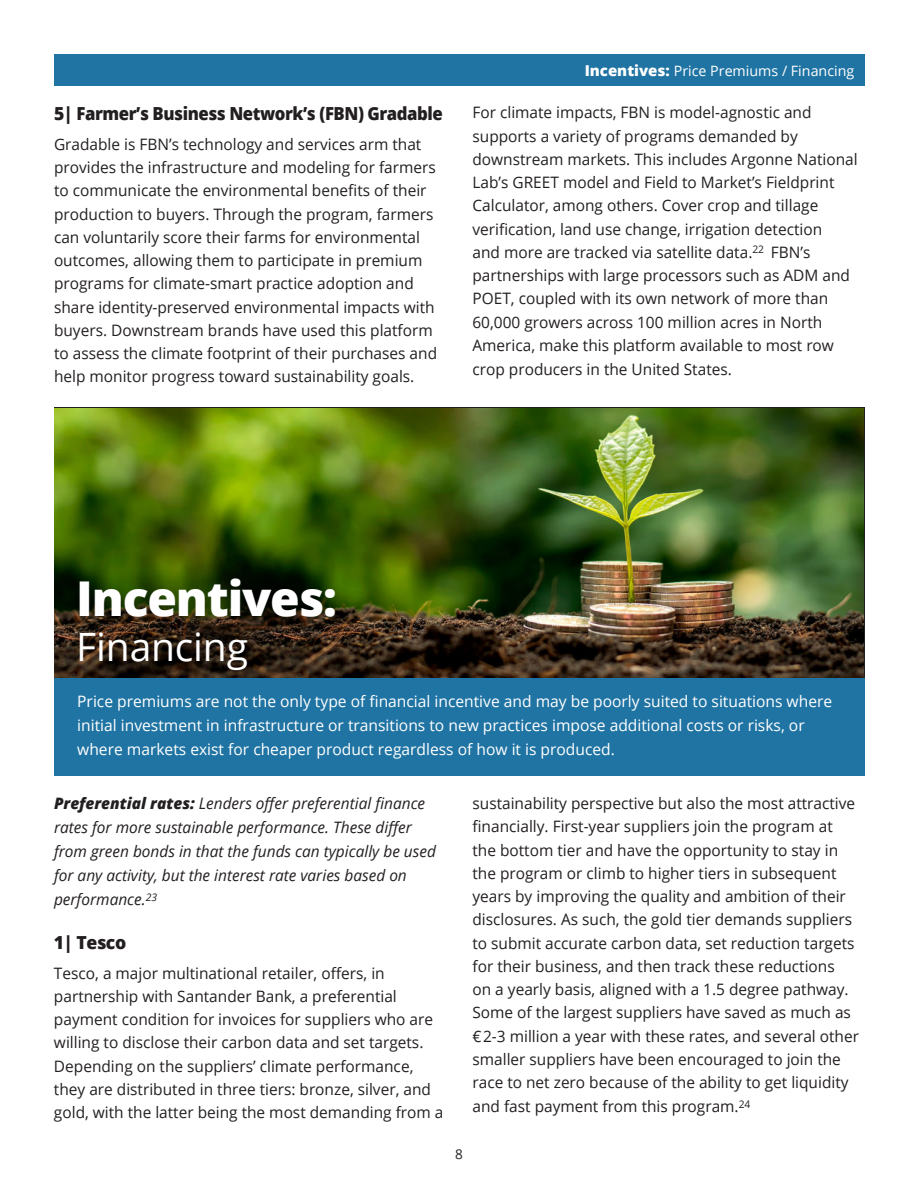
<style>
.page{position:relative;width:918px;height:1188px;background:#fff}
.page>*{position:absolute;margin:0;border:0;box-sizing:border-box;transform-origin:0 0}
.t1{font:800 48px "Open Sans";letter-spacing:-.025em;color:#fff}
.t2{font:39px "Open Sans";letter-spacing:-.005em;color:#fff}
.t3{font:800 18px "Open Sans";letter-spacing:-.025em;color:#231f20}
.t4{font:15.75px/23.2px "Open Sans";color:#231f20}
.t5{font:15.75px/24px "Open Sans";color:#fff}
.t6{font:italic 15.75px/24px "Open Sans";color:#231f20}
.t7{font:14.25px "Open Sans";color:#fff}
.t8{font:13.5px "Open Sans";color:#231f20}
.s1{font-weight:800;font-size:15px}
.s2{font-weight:800}
</style>
<div class="page">
<div style="left:54px;top:54px;width:810px;height:32px;background:#2074a3"></div>
<img style="left:54px;top:408px;width:810px;height:270px">
<div style="left:54px;top:678px;width:810px;height:98px;background:#2074a3"></div>
<p class="t3" style="left:54px;top:106px;width:390px">5| Farmer’s Business Network’s (FBN) Gradable</p>
<p class="t4" style="left:54px;top:134px;width:385px">Gradable is FBN’s technology and services arm that provides the infrastructure and modeling for farmers to communicate the environmental benefits of their production to buyers. Through the program, farmers can voluntarily score their farms for environmental outcomes, allowing them to participate in premium programs for climate-smart practice adoption and share identity-preserved environmental impacts with buyers. Downstream brands have used this platform to assess the climate footprint of their purchases and help monitor progress toward sustainability goals.</p>
<p class="t7" style="left:585px;top:65px;width:271px"><span class="s1">Incentives:</span> Price Premiums / Financing</p>
<p class="t4" style="left:473px;top:102px;width:387px">For climate impacts, FBN is model-agnostic and supports a variety of programs demanded by downstream markets. This includes Argonne National Lab’s GREET model and Field to Market’s Fieldprint Calculator, among others. Cover crop and tillage verification, land use change, irrigation detection<br>and more are tracked via satellite data.<sup>22</sup> FBN’s partnerships with large processors such as ADM and POET, coupled with its own network of more than 60,000 growers across 100 million acres in North America, make this platform available to most row crop producers in the United States.</p>
<h1 class="t1" style="left:76px;top:579px;width:262px">Incentives:</h1>
<h2 class="t2" style="left:76px;top:631px;width:173px">Financing</h2>
<p class="t5" style="left:77px;top:688px;width:756px">Price premiums are not the only type of financial incentive and may be poorly suited to situations where initial investment in infrastructure or transitions to new practices impose additional costs or risks, or where markets exist for cheaper product regardless of how it is produced.</p>
<p class="t6" style="left:54px;top:791px;width:383px"><span class="s2">Preferential rates:</span> Lenders offer preferential finance rates for more sustainable performance. These differ from green bonds in that the funds can typically be used for any activity, but the interest rate varies based on performance.<sup>23</sup></p>
<p class="t3" style="left:54px;top:935px;width:74px">1| Tesco</p>
<p class="t4" style="left:54px;top:961px;width:391px">Tesco, a major multinational retailer, offers, in partnership with Santander Bank, a preferential payment condition for invoices for suppliers who are willing to disclose their carbon data and set targets.<br>Depending on the suppliers’ climate performance, they are distributed in three tiers: bronze, silver, and gold, with the latter being the most demanding from a</p>
<p class="t4" style="left:473px;top:793px;width:388px">sustainability perspective but also the most attractive financially. First-year suppliers join the program at the bottom tier and have the opportunity to stay in the program or climb to higher tiers in subsequent years by improving the quality and ambition of their disclosures. As such, the gold tier demands suppliers to submit accurate carbon data, set reduction targets for their business, and then track these reductions<br>on a yearly basis, aligned with a 1.5 degree pathway.<br>Some of the largest suppliers have saved as much as €2-3 million a year with these rates, and several other smaller suppliers have been encouraged to join the race to net zero because of the ability to get liquidity and fast payment from this program.<sup>24</sup></p>
<p class="t8" style="left:455px;top:1149px;width:9px">8</p>
</div>
